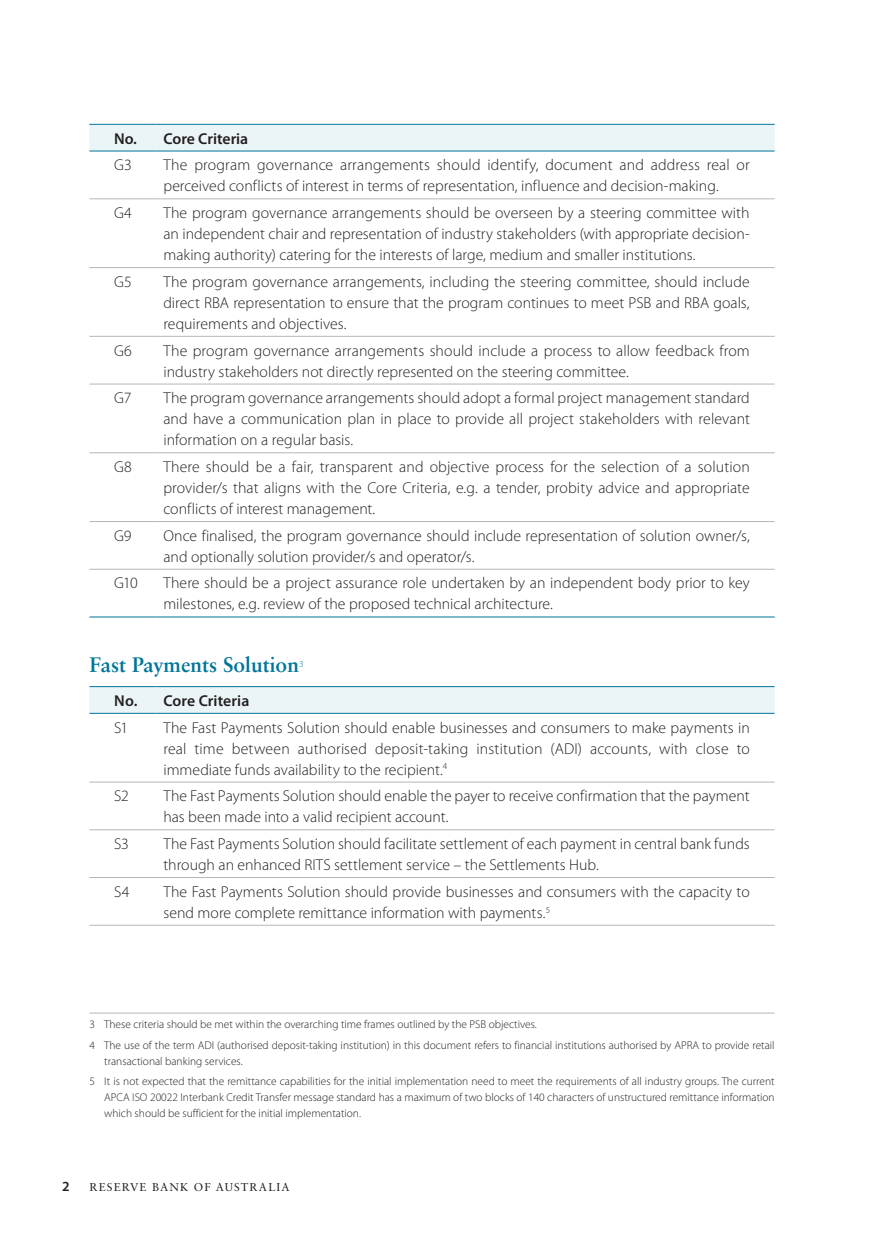
<style>
.page{position:relative;width:874px;height:1241px;background:#fff}
.page>*{position:absolute;margin:0;border:0;box-sizing:border-box;transform-origin:0 0}
.t1{font:700 21px "Sabon LT Std";color:#007598}
.t2{font:300 15.75px/21px "Myriad Pro";color:#231f20}
.t3{font:600 15.75px "Myriad Pro";color:#231f20}
.t4{font:600 14px "Myriad Pro";color:#231f20}
.t5{font:300 11.38px/20.7px "Myriad Pro";color:#231f20}
.t6{font:11.38px "Sabon LT Std";letter-spacing:.1em;color:#231f20}
.t7{font:300 9.1px "Myriad Pro";color:#007598}
</style>
<div class="page">
<div style="left:89px;top:125px;width:685px;height:26px;background:#ebf5f8"></div>
<hr style="left:89px;top:124px;width:67px;height:1px;background:#007598">
<hr style="left:156px;top:124px;width:618px;height:1px;background:#007598">
<hr style="left:89px;top:151px;width:67px;height:1px;background:#007598">
<hr style="left:156px;top:151px;width:618px;height:1px;background:#007598">
<hr style="left:89px;top:198px;width:67px;height:1px;background:#b2b7bb">
<hr style="left:156px;top:198px;width:618px;height:1px;background:#b2b7bb">
<hr style="left:89px;top:267px;width:67px;height:1px;background:#b2b7bb">
<hr style="left:156px;top:267px;width:618px;height:1px;background:#b2b7bb">
<hr style="left:89px;top:336px;width:67px;height:1px;background:#b2b7bb">
<hr style="left:156px;top:336px;width:618px;height:1px;background:#b2b7bb">
<hr style="left:89px;top:383px;width:67px;height:1px;background:#b2b7bb">
<hr style="left:156px;top:383px;width:618px;height:1px;background:#b2b7bb">
<hr style="left:89px;top:452px;width:67px;height:1px;background:#b2b7bb">
<hr style="left:156px;top:452px;width:618px;height:1px;background:#b2b7bb">
<hr style="left:89px;top:521px;width:67px;height:1px;background:#b2b7bb">
<hr style="left:156px;top:521px;width:618px;height:1px;background:#b2b7bb">
<hr style="left:89px;top:569px;width:67px;height:1px;background:#b2b7bb">
<hr style="left:156px;top:569px;width:618px;height:1px;background:#b2b7bb">
<hr style="left:89px;top:616px;width:67px;height:1px;background:#007598">
<hr style="left:156px;top:616px;width:618px;height:1px;background:#007598">
<svg style="left:89px;top:687px;width:685px;height:26px"></svg>
<hr style="left:89px;top:781px;width:67px;height:1px;background:#b2b7bb">
<hr style="left:156px;top:781px;width:618px;height:1px;background:#b2b7bb">
<hr style="left:89px;top:829px;width:67px;height:1px;background:#b2b7bb">
<hr style="left:156px;top:829px;width:618px;height:1px;background:#b2b7bb">
<hr style="left:89px;top:877px;width:67px;height:1px;background:#b2b7bb">
<hr style="left:156px;top:877px;width:618px;height:1px;background:#b2b7bb">
<hr style="left:89px;top:924px;width:67px;height:1px;background:#b2b7bb">
<hr style="left:156px;top:924px;width:618px;height:1px;background:#b2b7bb">
<hr style="left:89px;top:686px;width:67px;height:1px;background:#007598">
<hr style="left:156px;top:686px;width:618px;height:1px;background:#007598">
<hr style="left:89px;top:713px;width:67px;height:1px;background:#007598">
<hr style="left:156px;top:713px;width:618px;height:1px;background:#007598">
<hr style="left:89px;top:1012px;width:685px;height:1px;background:#b2b7bb">
<p class="t3" style="left:114px;top:128px;width:135px">No. Core Criteria</p>
<p class="t2" style="left:114px;top:154px;width:19px">G3</p>
<p class="t2" style="left:163px;top:154px;width:587px">The program governance arrangements should identify, document and address real or perceived conflicts of interest in terms of representation, influence and decision-making.</p>
<p class="t2" style="left:114px;top:202px;width:19px">G4</p>
<p class="t2" style="left:163px;top:202px;width:587px;text-align:justify">The program governance arrangements should be overseen by a steering committee with an independent chair and representation of industry stakeholders (with appropriate decision&shy;making authority) catering for the interests of large, medium and smaller institutions.</p>
<p class="t2" style="left:114px;top:271px;width:19px">G5</p>
<p class="t2" style="left:163px;top:271px;width:587px;text-align:justify">The program governance arrangements, including the steering committee, should include direct RBA representation to ensure that the program continues to meet PSB and RBA goals, requirements and objectives.</p>
<p class="t2" style="left:114px;top:339px;width:19px">G6</p>
<p class="t2" style="left:163px;top:339px;width:587px">The program governance arrangements should include a process to allow feedback from industry stakeholders not directly represented on the steering committee.</p>
<p class="t2" style="left:114px;top:387px;width:19px">G7</p>
<p class="t2" style="left:163px;top:387px;width:587px;text-align:justify">The program governance arrangements should adopt a formal project management standard and have a communication plan in place to provide all project stakeholders with relevant information on a regular basis.</p>
<p class="t2" style="left:114px;top:456px;width:19px">G8</p>
<p class="t2" style="left:163px;top:456px;width:587px;text-align:justify">There should be a fair, transparent and objective process for the selection of a solution provider/s that aligns with the Core Criteria, e.g. a tender, probity advice and appropriate conflicts of interest management.</p>
<p class="t2" style="left:114px;top:524px;width:19px">G9</p>
<p class="t2" style="left:163px;top:524px;width:587px">Once finalised, the program governance should include representation of solution owner/s, and optionally solution provider/s and operator/s.</p>
<p class="t2" style="left:114px;top:572px;width:25px">G10</p>
<p class="t2" style="left:163px;top:572px;width:587px">There should be a project assurance role undertaken by an independent body prior to key milestones, e.g. review of the proposed technical architecture.</p>
<h1 class="t1" style="left:89px;top:651px;width:211px">Fast Payments Solution</h1>
<p class="t7" style="left:299px;top:658px;width:6px">3</p>
<p class="t3" style="left:114px;top:690px;width:137px">No. Core Criteria</p>
<p class="t2" style="left:114px;top:716px;width:16px">S1</p>
<p class="t2" style="left:163px;top:716px;width:587px;text-align:justify">The Fast Payments Solution should enable businesses and consumers to make payments in real time between authorised deposit-taking institution (ADI) accounts, with close to immediate funds availability to the recipient.<sup>4</sup></p>
<p class="t2" style="left:114px;top:785px;width:16px">S2</p>
<p class="t2" style="left:163px;top:785px;width:587px">The Fast Payments Solution should enable the payer to receive confirmation that the payment has been made into a valid recipient account.</p>
<p class="t2" style="left:114px;top:833px;width:16px">S3</p>
<p class="t2" style="left:163px;top:833px;width:587px">The Fast Payments Solution should facilitate settlement of each payment in central bank funds through an enhanced RITS settlement service – the Settlements Hub.</p>
<p class="t2" style="left:114px;top:880px;width:17px">S4</p>
<p class="t2" style="left:163px;top:880px;width:587px">The Fast Payments Solution should provide businesses and consumers with the capacity to send more complete remittance information with payments.<sup>5</sup></p>
<p class="t5" style="left:89px;top:1013px;width:686px">3 These criteria should be met within the overarching time frames outlined by the PSB objectives.<br>4 The use of the term ADI (authorised deposit-taking institution) in this document refers to financial institutions authorised by APRA to provide retail</p>
<p class="t5" style="left:89px;top:1050px;width:686px;text-indent:15px">transactional banking services.<br>5 It is not expected that the remittance capabilities for the initial implementation need to meet the requirements of all industry groups. The current</p>
<p class="t5" style="left:104px;top:1089px;width:671px;line-height:15.8px">APCA ISO 20022 Interbank Credit Transfer message standard has a maximum of two blocks of 140 characters of unstructured remittance information which should be sufficient for the initial implementation.</p>
<p class="t4" style="left:62px;top:1177px;width:9px">2</p>
<p class="t6" style="left:89px;top:1180px;width:201px">RESERVE BANK OF AUSTRALIA</p>
</div>
